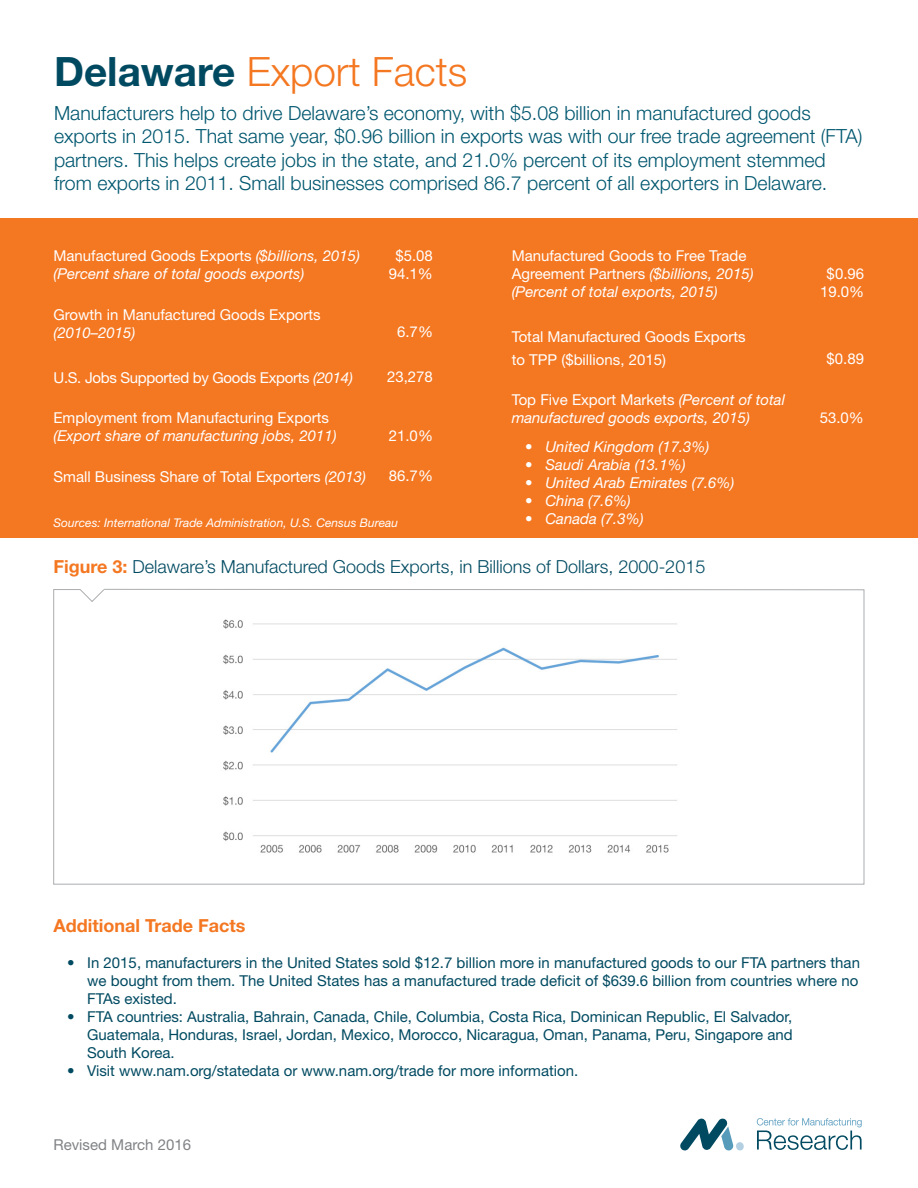
<style>
.page{position:relative;width:918px;height:1188px;background:#fff}
.page>*{position:absolute;margin:0;border:0;box-sizing:border-box;transform-origin:0 0}
.t1{font:300 40.5px "Helvetica Neue";color:#f47721}
.t2{font:300 19.5px/23.4px "Helvetica Neue";color:#00576f}
.t3{font:300 18px "Helvetica Neue";color:#004a61}
.t4{font:700 18px "Helvetica Neue";color:#f47721}
.t5{font:15px/18px "Helvetica Neue";color:#004a61;text-align:justify}
.t6{font:15px/18px "Helvetica Neue";color:#fff}
.t7{font:italic 15px/18px "Helvetica Neue";color:#fff}
.t8{font:15px "Helvetica Neue";letter-spacing:-.02em;color:#fff}
.t9{font:15px "Helvetica Neue";color:#808285}
.t10{font:italic 12px "Helvetica Neue";color:#fff}
.s1{font-weight:700;color:#004a61}
.s2{font-style:normal}
.s3{font-style:italic}
.s4{font-weight:700;color:#f47721}
</style>
<div class="page">
<div style="left:0;top:218px;width:918px;height:320px;background:#f47721"></div>
<svg style="left:53px;top:589px;width:811px;height:296px"></svg>
<img style="left:217px;top:611px;width:472px;height:251px">
<svg style="left:680px;top:1118px;width:64px;height:32px"></svg>
<svg style="left:757px;top:1118px;width:105px;height:32px"></svg>
<h1 class="t1" style="left:54px;top:47px;width:415px"><span class="s1">Delaware</span> Export Facts</h1>
<p class="t2" style="left:54px;top:101px;width:810px">Manufacturers help to drive Delaware’s economy, with $5.08 billion in manufactured goods exports in 2015. That same year, $0.96 billion in exports was with our free trade agreement (FTA) partners. This helps create jobs in the state, and 21.0% percent of its employment stemmed from exports in 2011. Small businesses comprised 86.7 percent of all exporters in Delaware.</p>
<p class="t7" style="left:54px;top:246px;width:308px"><span class="s2">Manufactured Goods Exports</span> ($billions, 2015) (Percent share of total goods exports)</p>
<p class="t6" style="left:54px;top:305px;width:269px">Growth in Manufactured Goods Exports</p>
<p class="t7" style="left:54px;top:323px;width:83px">(2010–2015)</p>
<p class="t8" style="left:54px;top:368px;width:301px">U.S. Jobs Supported by Goods Exports <span class="s3">(2014)</span></p>
<p class="t6" style="left:54px;top:408px;width:277px">Employment from Manufacturing Exports</p>
<p class="t7" style="left:54px;top:426px;width:285px">(Export share of manufacturing jobs, 2011)</p>
<p class="t6" style="left:54px;top:467px;width:314px">Small Business Share of Total Exporters <span class="s3">(2013)</span></p>
<p class="t6" style="left:389px;top:246px;width:46px;text-align:center">$5.08<br>94.1%</p>
<p class="t6" style="left:397px;top:323px;width:37px">6.7%</p>
<p class="t6" style="left:387px;top:368px;width:47px">23,278</p>
<p class="t6" style="left:389px;top:426px;width:46px">21.0%</p>
<p class="t6" style="left:389px;top:467px;width:46px">86.7%</p>
<p class="t6" style="left:512px;top:246px;width:243px">Manufactured Goods to Free Trade<br>Agreement Partners <span class="s3">($billions, 2015) (Percent of total exports, 2015)</span></p>
<p class="t6" style="left:512px;top:325px;width:235px;line-height:22.5px">Total Manufactured Goods Exports to TPP ($billions, 2015)</p>
<p class="t7" style="left:512px;top:390px;width:275px"><span class="s2">Top Five Export Markets</span> (Percent of total manufactured goods exports, 2015)</p>
<p class="t7" style="left:525px;top:437px;width:186px">• United Kingdom (17.3%)</p>
<p class="t7" style="left:525px;top:455px;width:162px">• Saudi Arabia (13.1%)</p>
<p class="t7" style="left:525px;top:473px;width:211px">• United Arab Emirates (7.6%)</p>
<p class="t7" style="left:525px;top:491px;width:107px">• China (7.6%)</p>
<p class="t10" style="left:54px;top:515px;width:346px">Sources: International Trade Administration, U.S. Census Bureau</p>
<p class="t7" style="left:525px;top:509px;width:120px">• Canada (7.3%)</p>
<p class="t3" style="left:54px;top:556px;width:653px"><span class="s4">Figure 3:</span> Delaware’s Manufactured Goods Exports, in Billions of Dollars, 2000-2015</p>
<p class="t6" style="left:820px;top:265px;width:46px;text-align:center">$0.96<br>19.0%</p>
<p class="t6" style="left:827px;top:350px;width:39px">$0.89</p>
<p class="t6" style="left:820px;top:408px;width:46px">53.0%</p>
<p class="t4" style="left:54px;top:915px;width:193px">Additional Trade Facts</p>
<p class="t5" style="left:87px;top:954px;width:774px;text-indent:-20px">• In 2015, manufacturers in the United States sold $12.7 billion more in manufactured goods to our FTA partners than we bought from them. The United States has a manufactured trade deficit of $639.6 billion from countries where no FTAs existed.</p>
<p class="t5" style="left:87px;top:1008px;width:707px;text-indent:-20px">• FTA countries: Australia, Bahrain, Canada, Chile, Columbia, Costa Rica, Dominican Republic, El Salvador, Guatemala, Honduras, Israel, Jordan, Mexico, Morocco, Nicaragua, Oman, Panama, Peru, Singapore and South Korea.</p>
<p class="t5" style="left:67px;top:1062px;width:513px">• Visit www.nam.org/statedata or www.nam.org/trade for more information.</p>
<p class="t9" style="left:54px;top:1136px;width:139px">Revised March 2016</p>
</div>
